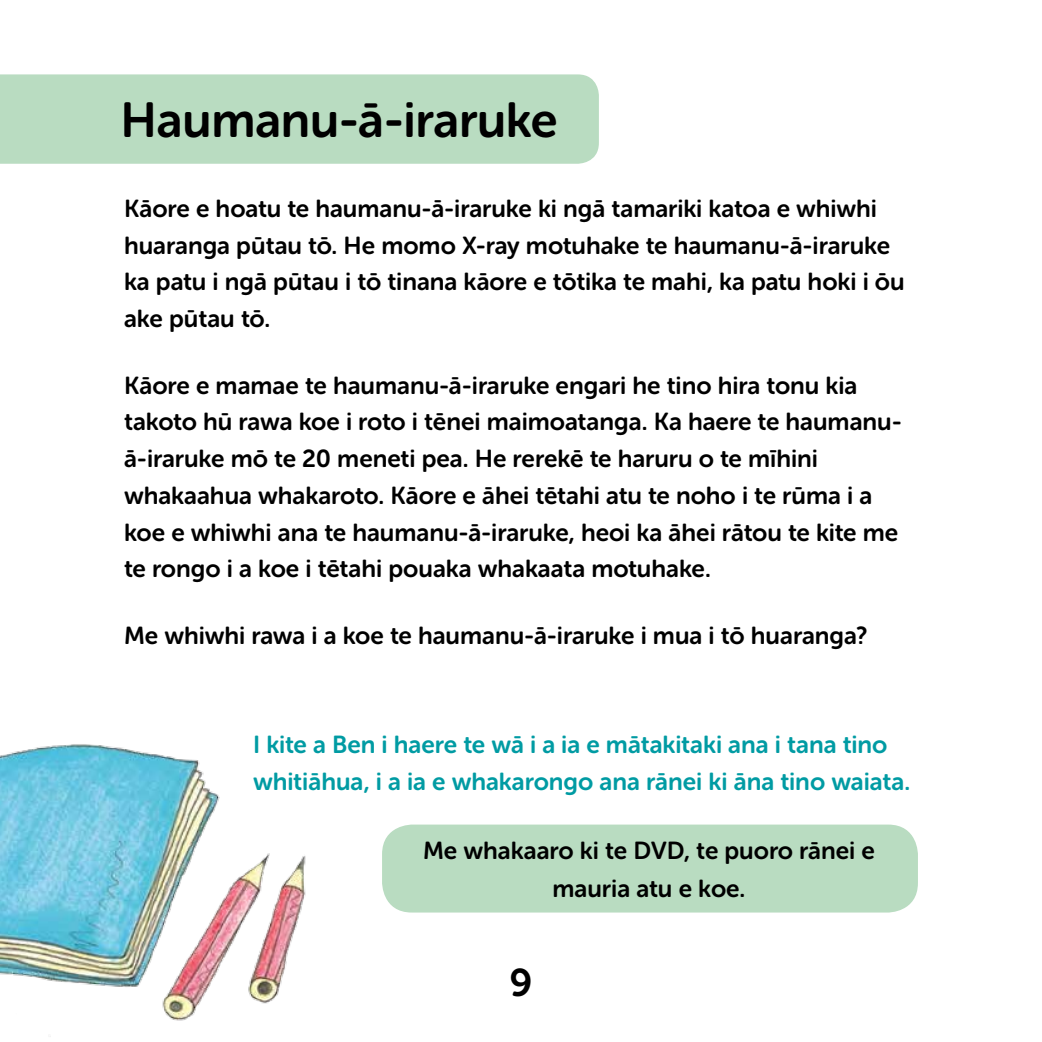
<style>
.page{position:relative;width:1042px;height:1042px;background:#fff}
.page>*{position:absolute;margin:0;border:0;box-sizing:border-box;transform-origin:0 0}
.t1{font:49px "Museo Sans Rounded 700";letter-spacing:-.005em;color:#000}
.t2{font:38.5px "Museo Sans Rounded 700";color:#000}
.t3{font:24.5px/36.8px "Museo Sans Rounded 700";color:#000}
.t4{font:24.5px/36.8px "Museo Sans Rounded 700";color:#009ba3}
</style>
<div class="page">
<img style="left:0;top:744px;width:306px;height:293px">
<div style="left:0;top:74px;width:599px;height:90px;background:#b9dcc1"></div>
<div style="left:382px;top:824px;width:536px;height:88px;background:#b9dcc1;border-radius:30px"></div>
<h1 class="t1" style="left:121px;top:93px;width:438px">Haumanu-ā-iraruke</h1>
<p class="t3" style="left:124px;top:190px;width:782px">Kāore e hoatu te haumanu-ā-iraruke ki ngā tamariki katoa e whiwhi huaranga pūtau tō. He momo X-ray motuhake te haumanu-ā-iraruke ka patu i ngā pūtau i tō tinana kāore e tōtika te mahi, ka patu hoki i ōu ake pūtau tō.</p>
<p class="t3" style="left:124px;top:367px;width:779px">Kāore e mamae te haumanu-ā-iraruke engari he tino hira tonu kia takoto hū rawa koe i roto i tēnei maimoatanga. Ka haere te haumanu&shy;ā-iraruke mō te 20 meneti pea. He rerekē te haruru o te mīhini whakaahua whakaroto. Kāore e āhei tētahi atu te noho i te rūma i a koe e whiwhi ana te haumanu-ā-iraruke, heoi ka āhei rātou te kite me te rongo i a koe i tētahi pouaka whakaata motuhake.</p>
<p class="t3" style="left:124px;top:617px;width:745px">Me whiwhi rawa i a koe te haumanu-ā-iraruke i mua i tō huaranga?</p>
<p class="t4" style="left:253px;top:726px;width:659px">I kite a Ben i haere te wā i a ia e mātakitaki ana i tana tino whitiāhua, i a ia e whakarongo ana rānei ki āna tino waiata.</p>
<p class="t3" style="left:423px;top:831px;width:453px;line-height:38.5px;text-align:center">Me whakaaro ki te DVD, te puoro rānei e mauria atu e koe.</p>
<h2 class="t2" style="left:509px;top:961px;width:25px">9</h2>
</div>
